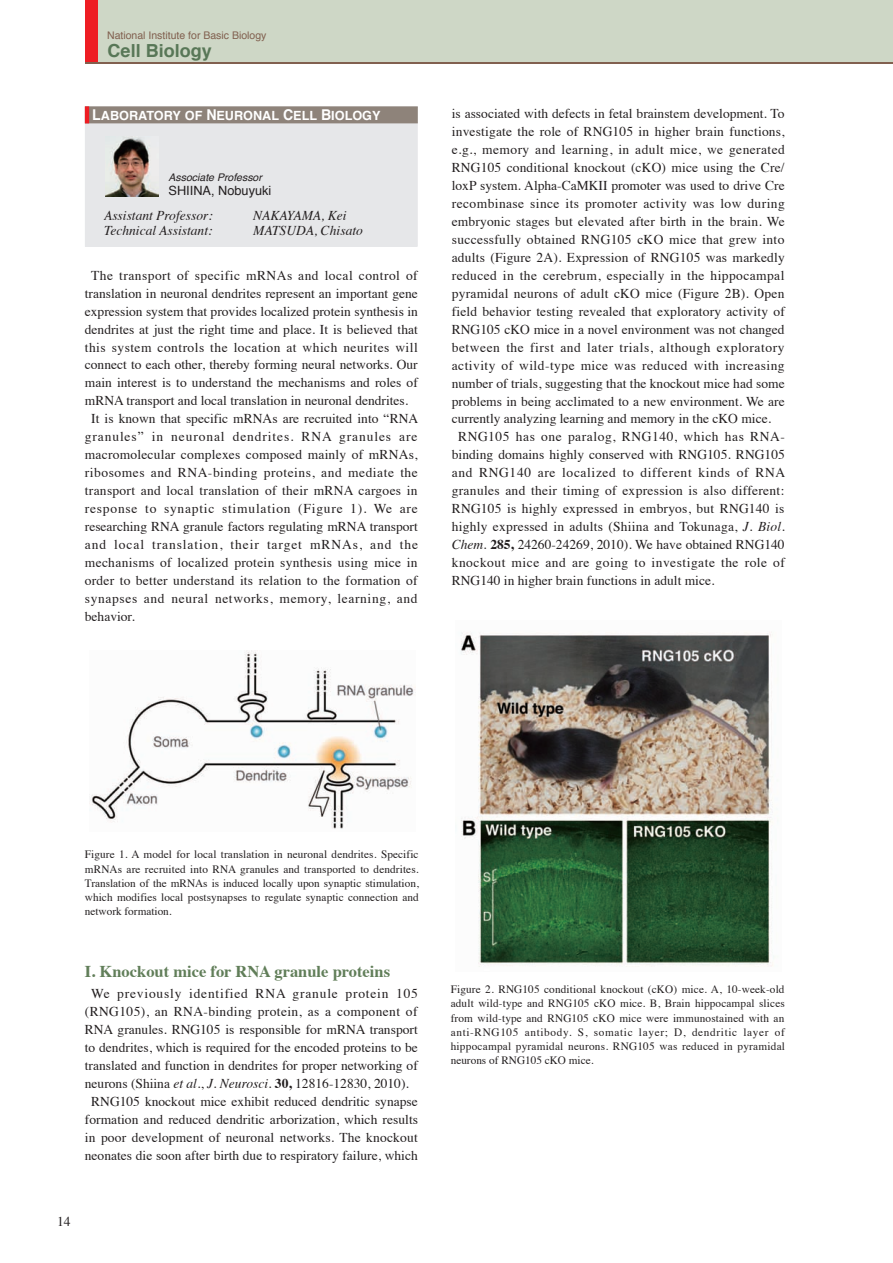
<style>
.page{position:relative;width:893px;height:1263px;background:#fff}
.page>*{position:absolute;margin:0;border:0;box-sizing:border-box;transform-origin:0 0}
.t1{font:700 18px "Helvetica";color:#587757}
.t2{font:700 16.5px "Times";color:#617e59}
.t3{font:13.5px "Times";letter-spacing:.01em;color:#231f20}
.t4{font:13.5px "Times";letter-spacing:.035em;color:#231f20}
.t5{font:13.5px "Times";letter-spacing:.03em;color:#231f20}
.t6{font:13.5px "Times";letter-spacing:.04em;color:#231f20}
.t7{font:13.5px "Times";letter-spacing:.045em;color:#231f20}
.t8{font:13.5px "Times";letter-spacing:.065em;color:#231f20}
.t9{font:13.5px "Times";letter-spacing:.06em;color:#231f20}
.t10{font:italic 13.5px "Times";color:#231f20}
.t11{font:12.75px "Helvetica";color:#231f20}
.t12{font:700 12.6px "Helvetica";color:#fff}
.t13{font:11.25px/14.2px "Times";letter-spacing:.005em;color:#231f20;text-align:justify}
.t14{font:10.5px "Helvetica";color:#81604f}
.t15{font:italic 10.5px "Helvetica";color:#231f20}
.s1{font-size:14.85px}
.s2{font-style:italic}
.s3{font-weight:700}
</style>
<div class="page">
<div style="left:85px;top:0;width:807px;height:64px;background:#ced7c6"></div>
<div style="left:85px;top:107px;width:332px;height:139px;background:#e6e7e9"></div>
<div style="left:85px;top:106px;width:333px;height:141px;border:1px solid #e6e7e9"></div>
<div style="left:85px;top:107px;width:332px;height:16px;background:#8e837a"></div>
<div style="left:85px;top:106px;width:333px;height:17px;border:1px solid #8e837a"></div>
<div style="left:85px;top:106px;width:4px;height:17px;border:1px solid #ee1d23"></div>
<img style="left:105px;top:137px;width:53px;height:59px">
<img style="left:89px;top:650px;width:326px;height:179px">
<img style="left:461px;top:632px;width:313px;height:335px">
<div style="left:85px;top:0;width:13px;height:64px;background:#ee1d23"></div>
<hr style="left:85px;top:62px;width:807px;height:2px;background:#81604f">
<p class="t14" style="left:107px;top:31px;width:161px">National Institute for Basic Biology</p>
<h1 class="t1" style="left:108px;top:43px;width:106px">Cell Biology</h1>
<p class="t12" style="left:92px;top:111px;width:290px"><span class="s1">L</span>ABORATORY OF <span class="s1">N</span>EURONAL <span class="s1">C</span>ELL <span class="s1">B</span>IOLOGY</p>
<p class="t15" style="left:168px;top:173px;width:95px">Associate Professor</p>
<p class="t11" style="left:169px;top:186px;width:104px">SHIINA, Nobuyuki</p>
<p class="t10" style="left:104px;top:210px;width:110px">Assistant Professor:</p>
<p class="t10" style="left:253px;top:210px;width:95px">NAKAYAMA, Kei</p>
<p class="t10" style="left:104px;top:225px;width:110px">Technical Assistant:</p>
<p class="t10" style="left:253px;top:225px;width:111px">MATSUDA, Chisato</p>
<p class="t4" style="left:91px;top:270px;width:328px">The transport of specific mRNAs and local control of</p>
<p class="t3" style="left:85px;top:287px;width:334px">translation in neuronal dendrites represent an important gene</p>
<p class="t3" style="left:85px;top:305px;width:334px">expression system that provides localized protein synthesis in</p>
<p class="t3" style="left:85px;top:323px;width:334px">dendrites at just the right time and place. It is believed that</p>
<p class="t4" style="left:85px;top:341px;width:334px">this system controls the location at which neurites will</p>
<p class="t3" style="left:85px;top:359px;width:334px">connect to each other, thereby forming neural networks. Our</p>
<p class="t3" style="left:85px;top:377px;width:334px">main interest is to understand the mechanisms and roles of</p>
<p class="t3" style="left:85px;top:395px;width:325px">mRNA transport and local translation in neuronal dendrites.</p>
<p class="t3" style="left:91px;top:413px;width:328px">It is known that specific mRNAs are recruited into “RNA</p>
<p class="t8" style="left:85px;top:431px;width:334px">granules” in neuronal dendrites. RNA granules are</p>
<p class="t3" style="left:85px;top:449px;width:334px">macromolecular complexes composed mainly of mRNAs,</p>
<p class="t6" style="left:85px;top:467px;width:334px">ribosomes and RNA-binding proteins, and mediate the</p>
<p class="t3" style="left:85px;top:485px;width:334px">transport and local translation of their mRNA cargoes in</p>
<p class="t9" style="left:85px;top:503px;width:334px">response to synaptic stimulation (Figure 1). We are</p>
<p class="t3" style="left:85px;top:521px;width:334px">researching RNA granule factors regulating mRNA transport</p>
<p class="t8" style="left:85px;top:539px;width:334px">and local translation, their target mRNAs, and the</p>
<p class="t3" style="left:85px;top:557px;width:334px">mechanisms of localized protein synthesis using mice in</p>
<p class="t3" style="left:85px;top:575px;width:334px">order to better understand its relation to the formation of</p>
<p class="t7" style="left:85px;top:593px;width:334px">synapses and neural networks, memory, learning, and</p>
<p class="t3" style="left:85px;top:611px;width:51px">behavior.</p>
<p class="t3" style="left:452px;top:108px;width:334px">is associated with defects in fetal brainstem development. To</p>
<p class="t3" style="left:452px;top:126px;width:334px">investigate the role of RNG105 in higher brain functions,</p>
<p class="t5" style="left:452px;top:144px;width:334px">e.g., memory and learning, in adult mice, we generated</p>
<p class="t3" style="left:452px;top:162px;width:334px">RNG105 conditional knockout (cKO) mice using the Cre/</p>
<p class="t3" style="left:452px;top:180px;width:334px">loxP system. Alpha-CaMKII promoter was used to drive Cre</p>
<p class="t5" style="left:452px;top:198px;width:334px">recombinase since its promoter activity was low during</p>
<p class="t3" style="left:452px;top:216px;width:334px">embryonic stages but elevated after birth in the brain. We</p>
<p class="t3" style="left:452px;top:234px;width:334px">successfully obtained RNG105 cKO mice that grew into</p>
<p class="t3" style="left:452px;top:252px;width:334px">adults (Figure 2A). Expression of RNG105 was markedly</p>
<p class="t5" style="left:452px;top:270px;width:334px">reduced in the cerebrum, especially in the hippocampal</p>
<p class="t3" style="left:452px;top:288px;width:334px">pyramidal neurons of adult cKO mice (Figure 2B). Open</p>
<p class="t3" style="left:452px;top:306px;width:334px">field behavior testing revealed that exploratory activity of</p>
<p class="t3" style="left:452px;top:324px;width:334px">RNG105 cKO mice in a novel environment was not changed</p>
<p class="t6" style="left:452px;top:341px;width:334px">between the first and later trials, although exploratory</p>
<p class="t4" style="left:452px;top:359px;width:334px">activity of wild-type mice was reduced with increasing</p>
<p class="t3" style="left:452px;top:377px;width:334px">number of trials, suggesting that the knockout mice had some</p>
<p class="t3" style="left:452px;top:395px;width:334px">problems in being acclimated to a new environment. We are</p>
<p class="t3" style="left:452px;top:413px;width:321px">currently analyzing learning and memory in the cKO mice.</p>
<p class="t6" style="left:458px;top:431px;width:328px">RNG105 has one paralog, RNG140, which has RNA-</p>
<p class="t3" style="left:452px;top:449px;width:334px">binding domains highly conserved with RNG105. RNG105</p>
<p class="t7" style="left:452px;top:467px;width:335px">and RNG140 are localized to different kinds of RNA</p>
<p class="t3" style="left:452px;top:485px;width:334px">granules and their timing of expression is also different:</p>
<p class="t3" style="left:452px;top:503px;width:334px">RNG105 is highly expressed in embryos, but RNG140 is</p>
<p class="t3" style="left:452px;top:521px;width:334px">highly expressed in adults (Shiina and Tokunaga, <span class="s2">J. Biol.</span></p>
<p class="t3" style="left:452px;top:539px;width:334px"><span class="s2">Chem</span>. <span class="s3">285,</span> 24260-24269, 2010). We have obtained RNG140</p>
<p class="t4" style="left:452px;top:557px;width:334px">knockout mice and are going to investigate the role of</p>
<p class="t3" style="left:452px;top:575px;width:264px">RNG140 in higher brain functions in adult mice.</p>
<p class="t13" style="left:85px;top:848px;width:335px">Figure 1. A model for local translation in neuronal dendrites. Specific mRNAs are recruited into RNA granules and transported to dendrites.<br>Translation of the mRNAs is induced locally upon synaptic stimulation, which modifies local postsynapses to regulate synaptic connection and network formation.</p>
<p class="t2" style="left:85px;top:965px;width:307px">I. Knockout mice for RNA granule proteins</p>
<p class="t9" style="left:91px;top:988px;width:328px">We previously identified RNA granule protein 105</p>
<p class="t5" style="left:85px;top:1006px;width:334px">(RNG105), an RNA-binding protein, as a component of</p>
<p class="t3" style="left:85px;top:1024px;width:334px">RNA granules. RNG105 is responsible for mRNA transport</p>
<p class="t3" style="left:85px;top:1042px;width:334px">to dendrites, which is required for the encoded proteins to be</p>
<p class="t3" style="left:85px;top:1060px;width:334px">translated and function in dendrites for proper networking of</p>
<p class="t3" style="left:85px;top:1078px;width:325px">neurons (Shiina <span class="s2">et al</span>., <span class="s2">J. Neurosci</span>. <span class="s3">30,</span> 12816-12830, 2010).</p>
<p class="t3" style="left:91px;top:1096px;width:328px">RNG105 knockout mice exhibit reduced dendritic synapse</p>
<p class="t3" style="left:85px;top:1114px;width:335px">formation and reduced dendritic arborization, which results</p>
<p class="t3" style="left:85px;top:1132px;width:334px">in poor development of neuronal networks. The knockout</p>
<p class="t3" style="left:85px;top:1150px;width:334px">neonates die soon after birth due to respiratory failure, which</p>
<p class="t3" style="left:57px;top:1216px;width:15px">14</p>
<p class="t13" style="left:450px;top:983px;width:336px">Figure 2. RNG105 conditional knockout (cKO) mice. A, 10-week-old adult wild-type and RNG105 cKO mice. B, Brain hippocampal slices from wild-type and RNG105 cKO mice were immunostained with an anti-RNG105 antibody. S, somatic layer; D, dendritic layer of hippocampal pyramidal neurons. RNG105 was reduced in pyramidal neurons of RNG105 cKO mice.</p>
</div>
